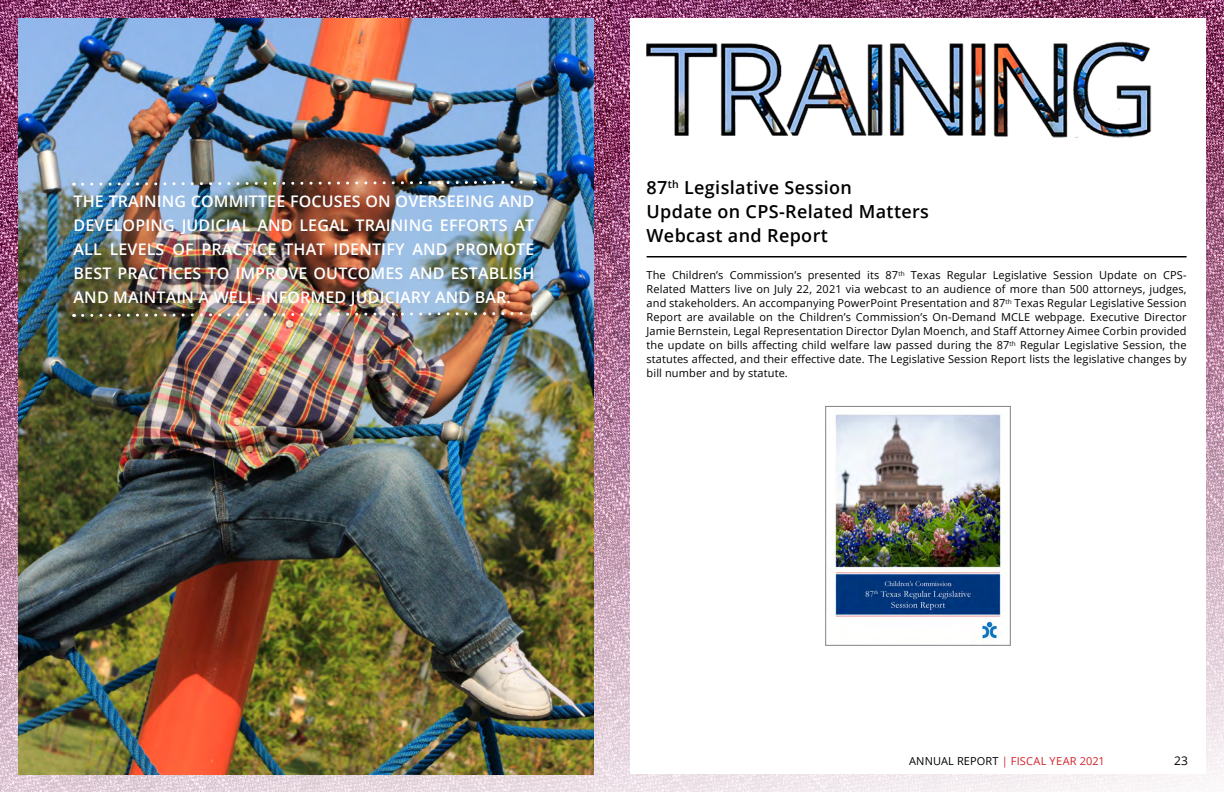
<style>
.page{position:relative;width:1224px;height:792px;background:#fff}
.page>*{position:absolute;margin:0;border:0;box-sizing:border-box;transform-origin:0 0}
.Scholarships_K_os_su{font:600 18px/24px "Open Sans";letter-spacing:.02em;color:#000}
.Comm_descp_OSemibol{font:600 16px/24px "Open Sans";letter-spacing:.01em;color:#fff;text-align:justify}
.t1{font:12px "Open Sans";color:#000}
.Open_sans_body_R_11{font:11px/14px "Open Sans";letter-spacing:.01em;color:#000;text-align:justify}
.Open_sans_body_R_11-2{font:11px "Open Sans";letter-spacing:.01em;color:#d2232a}
.s1{color:#000}
</style>
<div class="page">
<img style="left:0;top:0;width:1224px;height:792px">
<div style="left:630px;top:18px;width:576px;height:756px;background:#fff"></div>
<img style="left:18px;top:19px;width:576px;height:755px">
<img style="left:74px;top:179px;width:461px;height:8px">
<img style="left:74px;top:310px;width:461px;height:8px">
<img style="left:646px;top:42px;width:506px;height:96px">
<hr style="left:647px;top:256px;width:540px;height:1px;background:#000">
<img style="left:832px;top:414px;width:170px;height:225px">
<div style="left:825px;top:406px;width:186px;height:240px;border:1px solid #808285"></div>
<p class="Comm_descp_OSemibol" style="left:74px;top:189px;width:462px">THE TRAINING COMMITTEE FOCUSES ON OVERSEEING AND DEVELOPING JUDICIAL AND LEGAL TRAINING EFFORTS AT ALL LEVELS OF PRACTICE THAT IDENTIFY AND PROMOTE BEST PRACTICES TO IMPROVE OUTCOMES AND ESTABLISH AND MAINTAIN A WELL-INFORMED JUDICIARY AND BAR.</p>
<h2 class="Scholarships_K_os_su" style="left:647px;top:176px;width:207px">87<sup>th</sup> Legislative Session</h2>
<h2 class="Scholarships_K_os_su" style="left:647px;top:200px;width:284px">Update on CPS-Related Matters<br>Webcast and Report</h2>
<p class="Open_sans_body_R_11" style="left:647px;top:268px;width:542px">The Children’s Commission’s presented its 87<sup>th</sup> Texas Regular Legislative Session Update on CPS-Related Matters live on July 22, 2021 via webcast to an audience of more than 500 attorneys, judges, and stakeholders. An accompanying PowerPoint Presentation and 87<sup>th</sup> Texas Regular Legislative Session Report are available on the Children’s Commission’s On-Demand MCLE webpage. Executive Director Jamie Bernstein, Legal Representation Director Dylan Moench, and Staff Attorney Aimee Corbin provided the update on bills affecting child welfare law passed during the 87<sup>th</sup> Regular Legislative Session, the statutes affected, and their effective date. The Legislative Session Report lists the legislative changes by bill number and by statute.</p>
<p class="Open_sans_body_R_11-2" style="left:909px;top:753px;width:197px"><span class="s1">ANNUAL REPORT</span> | FISCAL YEAR 2021</p>
<p class="t1" style="left:1174px;top:753px;width:15px">23</p>
</div>
